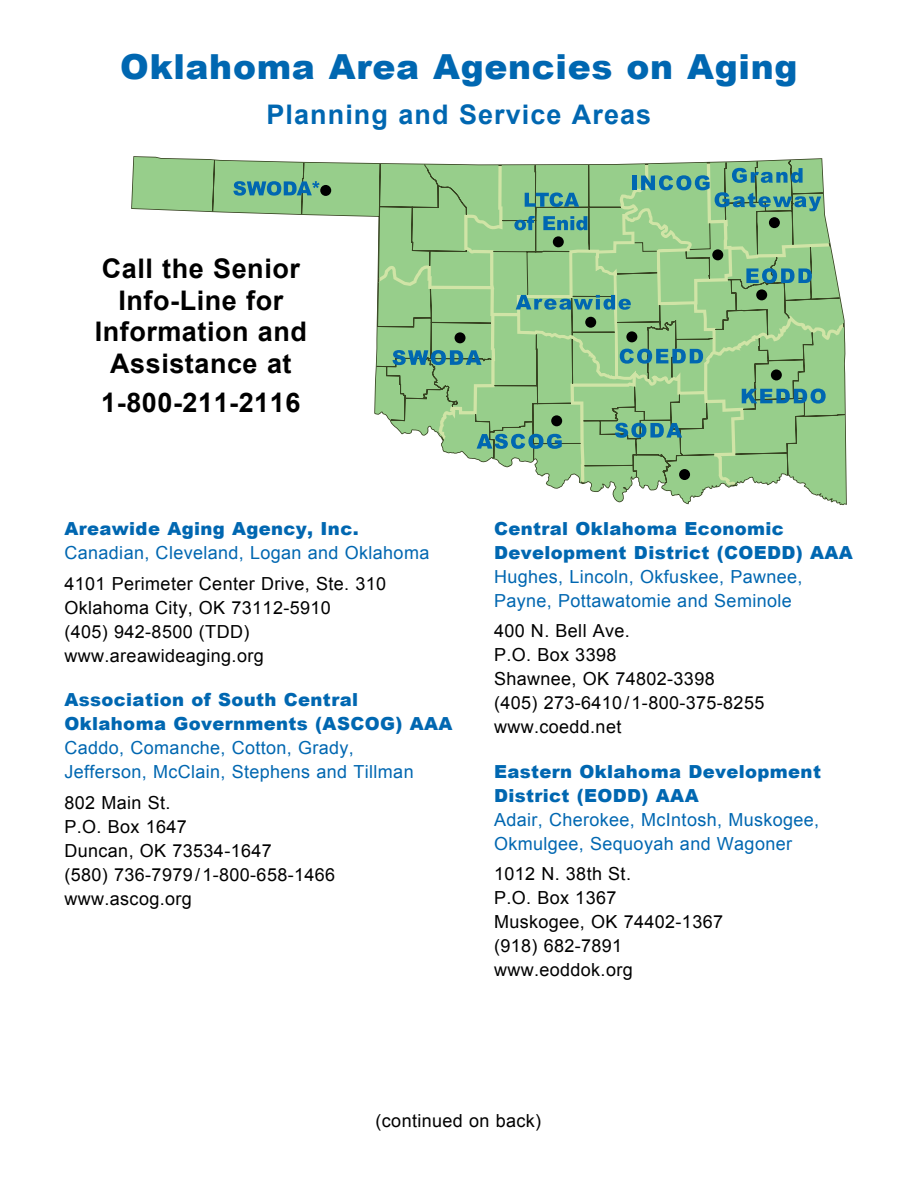
<style>
.page{position:relative;width:918px;height:1188px;background:#fff}
.page>*{position:absolute;margin:0;border:0;box-sizing:border-box;transform-origin:0 0}
.t1{font:900 34.5px "Arial";letter-spacing:.02em;color:#0067b1}
.t2{font:700 27px/31.5px "Arial";letter-spacing:.02em;color:#000;text-align:center}
.t3{font:700 27px "Arial";letter-spacing:.04em;color:#0067b1}
.t4{font:18px/24px "Arial";letter-spacing:.02em;color:#000}
.t5{font:18px/24px "Arial";letter-spacing:.02em;color:#0067b1}
.t6{font:900 18px/24px "Arial";letter-spacing:.02em;color:#0067b1}
.s1{color:#000}
</style>
<div class="page">
<svg style="left:132px;top:157px;width:88px;height:56px;background:#9bcc8f"></svg>
<svg style="left:212px;top:160px;width:163px;height:254px"></svg>
<div style="left:320px;top:185px;width:11px;height:11px;background:#000;border-radius:50%"></div>
<svg style="left:375px;top:159px;width:471px;height:346px;background:#9ac896"></svg>
<svg style="left:233px;top:181px;width:87px;height:15px"></svg>
<h1 class="t1" style="left:120px;top:42px;width:679px">Oklahoma Area Agencies on Aging</h1>
<h2 class="t3" style="left:266px;top:96px;width:386px">Planning and Service Areas</h2>
<p class="t2" style="left:95px;top:254px;width:214px">Call the Senior<br>Info-Line for<br>Information and<br>Assistance at</p>
<p class="t2" style="left:101px;top:388px;width:201px">1-800-211-2116</p>
<h3 class="t6" style="left:64px;top:516px;width:296px">Areawide Aging Agency, Inc.</h3>
<p class="t5" style="left:64px;top:537px;width:366px;line-height:30.8px">Canadian, Cleveland, Logan and Oklahoma<br><span class="s1">4101 Perimeter Center Drive, Ste. 310</span></p>
<p class="t4" style="left:64px;top:596px;width:268px">Oklahoma City, OK 73112-5910 (405) 942-8500 (TDD) www.areawideaging.org</p>
<h3 class="t6" style="left:64px;top:687px;width:389px">Association of South Central<br>Oklahoma Governments (ASCOG) AAA</h3>
<p class="t5" style="left:64px;top:736px;width:351px">Caddo, Comanche, Cotton, Grady,<br>Jefferson, McClain, Stephens and Tillman</p>
<p class="t4" style="left:64px;top:791px;width:272px">802 Main St.<br>P.O. Box 1647<br>Duncan, OK 73534-1647<br>(580) 736-7979 /1-800-658-1466 www.ascog.org</p>
<h3 class="t6" style="left:494px;top:516px;width:360px">Central Oklahoma Economic<br>Development District (COEDD) AAA</h3>
<p class="t5" style="left:494px;top:565px;width:310px">Hughes, Lincoln, Okfuskee, Pawnee,<br>Payne, Pottawatomie and Seminole</p>
<p class="t4" style="left:494px;top:619px;width:272px">400 N. Bell Ave.<br>P.O. Box 3398<br>Shawnee, OK 74802-3398<br>(405) 273-6410/1-800-375-8255 www.coedd.net</p>
<h3 class="t6" style="left:494px;top:759px;width:328px">Eastern Oklahoma Development<br>District (EODD) AAA</h3>
<p class="t5" style="left:494px;top:807px;width:327px">Adair, Cherokee, McIntosh, Muskogee,<br>Okmulgee, Sequoyah and Wagoner</p>
<p class="t4" style="left:494px;top:862px;width:231px">1012 N. 38th St.<br>P.O. Box 1367<br>Muskogee, OK 74402-1367 (918) 682-7891 www.eoddok.org</p>
<p class="t4" style="left:376px;top:1109px;width:167px">(continued on back)</p>
</div>
